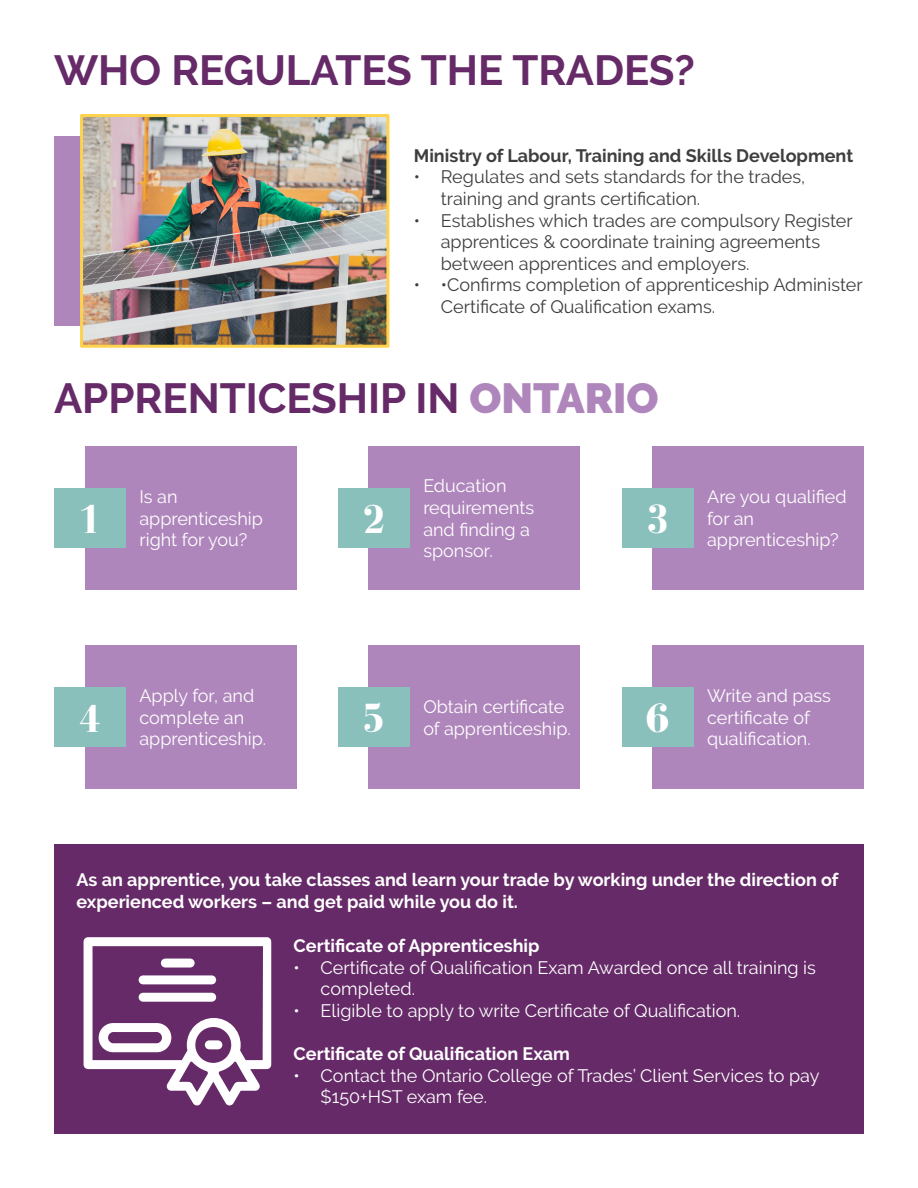
<style>
.page{position:relative;width:918px;height:1188px;background:#fff}
.page>*{position:absolute;margin:0;border:0;box-sizing:border-box;transform-origin:0 0}
.t1{font:700 42px "Raleway";color:#652a67}
.t2{font:700 42px "Bodoni FLF";color:#fff}
.t3{font:18px/21.6px "Raleway";color:#fff}
.t4{font:18px/21.6px "Raleway";color:#3e3e3f}
.t5{font:700 18px/21.6px "Raleway";color:#fff}
.t6{font:700 18px "Raleway";color:#3e3e3f}
.s1{font-weight:900;color:#af86bc}
</style>
<div class="page">
<div style="left:54px;top:844px;width:810px;height:290px;background:#652a67"></div>
<div style="left:85px;top:645px;width:211px;height:144px;background:#af86bc"></div>
<div style="left:54px;top:688px;width:72px;height:59px;background:#8ac0bc"></div>
<div style="left:369px;top:645px;width:211px;height:144px;background:#af86bc"></div>
<div style="left:338px;top:688px;width:72px;height:59px;background:#8ac0bc"></div>
<div style="left:653px;top:645px;width:211px;height:144px;background:#af86bc"></div>
<div style="left:622px;top:688px;width:71px;height:59px;background:#8ac0bc"></div>
<div style="left:85px;top:447px;width:211px;height:143px;background:#af86bc"></div>
<div style="left:54px;top:489px;width:72px;height:59px;background:#8ac0bc"></div>
<div style="left:653px;top:447px;width:211px;height:143px;background:#af86bc"></div>
<div style="left:622px;top:489px;width:71px;height:59px;background:#8ac0bc"></div>
<div style="left:369px;top:447px;width:211px;height:143px;background:#af86bc"></div>
<div style="left:338px;top:489px;width:72px;height:59px;background:#8ac0bc"></div>
<svg style="left:84px;top:937px;width:187px;height:168px"></svg>
<div style="left:54px;top:136px;width:210px;height:190px;background:#af86bc"></div>
<img style="left:84px;top:118px;width:301px;height:226px">
<div style="left:80px;top:114px;width:309px;height:234px;border:3px solid #fdd24c"></div>
<h1 class="t1" style="left:54px;top:46px;width:642px">WHO REGULATES THE TRADES?</h1>
<p class="t6" style="left:414px;top:145px;width:441px">Ministry of Labour, Training and Skills Development</p>
<p class="t4" style="left:441px;top:166px;width:366px;text-indent:-27px">• Regulates and sets standards for the trades, training and grants certification.</p>
<p class="t4" style="left:441px;top:209px;width:414px;text-indent:-27px">• Establishes which trades are compulsory Register apprentices &amp; coordinate training agreements between apprentices and employers.</p>
<p class="t4" style="left:441px;top:274px;width:423px;text-indent:-27px">• •Confirms completion of apprenticeship Administer<br>Certificate of Qualification exams.</p>
<h1 class="t1" style="left:54px;top:374px;width:606px">APPRENTICESHIP IN <span class="s1">ONTARIO</span></h1>
<h1 class="t2" style="left:77px;top:496px;width:26px">1</h1>
<p class="t3" style="left:139px;top:486px;width:125px">Is an apprenticeship right for you?</p>
<h1 class="t2" style="left:361px;top:496px;width:26px">2</h1>
<p class="t3" style="left:423px;top:475px;width:112px">Education requirements and finding a sponsor.</p>
<h1 class="t2" style="left:645px;top:496px;width:26px">3</h1>
<p class="t3" style="left:707px;top:486px;width:141px">Are you qualified for an apprenticeship?</p>
<h1 class="t2" style="left:77px;top:695px;width:26px">4</h1>
<p class="t3" style="left:139px;top:685px;width:128px">Apply for, and complete an apprenticeship.</p>
<h1 class="t2" style="left:361px;top:695px;width:26px">5</h1>
<p class="t3" style="left:423px;top:696px;width:149px">Obtain certificate of apprenticeship.</p>
<h1 class="t2" style="left:645px;top:695px;width:26px">6</h1>
<p class="t3" style="left:707px;top:685px;width:125px">Write and pass certificate of qualification.</p>
<p class="t5" style="left:76px;top:869px;width:764px">As an apprentice, you take classes and learn your trade by working under the direction of experienced workers – and get paid while you do it.</p>
<p class="t5" style="left:294px;top:935px;width:247px">Certificate of Apprenticeship</p>
<p class="t3" style="left:321px;top:956px;width:497px;text-indent:-27px">• Certificate of Qualification Exam Awarded once all training is completed.</p>
<p class="t3" style="left:294px;top:1000px;width:448px">• Eligible to apply to write Certificate of Qualification.</p>
<p class="t5" style="left:294px;top:1043px;width:278px">Certificate of Qualification Exam</p>
<p class="t3" style="left:321px;top:1064px;width:500px;text-indent:-27px">• Contact the Ontario College of Trades’ Client Services to pay $150+HST exam fee.</p>
</div>
